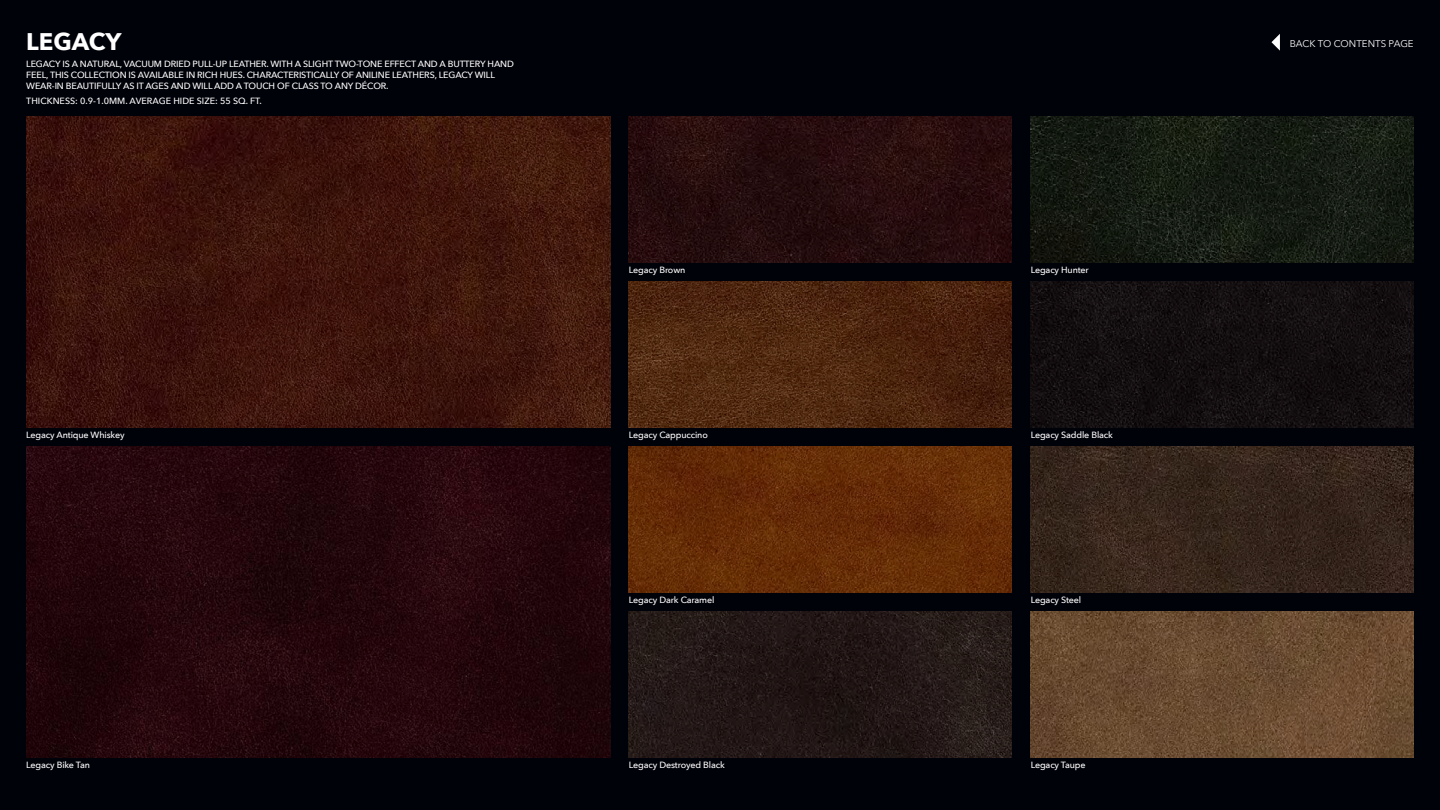
<style>
.page{position:relative;width:1440px;height:810px;background:#000209}
.page>*{position:absolute;margin:0;border:0;box-sizing:border-box;transform-origin:0 0}
.t1{font:700 24px "Avenir Next";color:#fff}
.t2{font:9.75px "Avenir Next";color:#fff}
.t3{font:500 9px/10.8px "Avenir Next";letter-spacing:-.015em;color:#fff}
</style>
<div class="page">
<svg style="left:1271px;top:34px;width:9px;height:17px"></svg>
<img style="left:26px;top:116px;width:584px;height:312px">
<img style="left:26px;top:446px;width:584px;height:312px">
<img style="left:629px;top:281px;width:383px;height:147px">
<img style="left:629px;top:611px;width:383px;height:147px">
<img style="left:1031px;top:116px;width:383px;height:146px">
<img style="left:1031px;top:281px;width:383px;height:147px">
<img style="left:1031px;top:446px;width:383px;height:146px">
<img style="left:1031px;top:611px;width:383px;height:147px">
<img style="left:629px;top:446px;width:383px;height:146px">
<img style="left:629px;top:116px;width:383px;height:146px">
<h1 class="t1" style="left:26px;top:21px;width:97px">LEGACY</h1>
<p class="t3" style="left:26px;top:59px;width:489px">LEGACY IS A NATURAL, VACUUM DRIED PULL-UP LEATHER. WITH A SLIGHT TWO-TONE EFFECT AND A BUTTERY HAND<br>FEEL, THIS COLLECTION IS AVAILABLE IN RICH HUES. CHARACTERISTICALLY OF ANILINE LEATHERS, LEGACY WILL<br>WEAR-IN BEAUTIFULLY AS IT AGES AND WILL ADD A TOUCH OF CLASS TO ANY DÉCOR.</p>
<p class="t3" style="left:26px;top:95px;width:237px">THICKNESS: 0.9-1.0MM. AVERAGE HIDE SIZE: 55 SQ. FT.</p>
<p class="t3" style="left:26px;top:429px;width:100px">Legacy Antique Whiskey</p>
<p class="t3" style="left:26px;top:759px;width:65px">Legacy Bike Tan</p>
<p class="t3" style="left:629px;top:264px;width:58px">Legacy Brown</p>
<p class="t3" style="left:629px;top:429px;width:80px">Legacy Cappuccino</p>
<p class="t3" style="left:629px;top:594px;width:87px">Legacy Dark Caramel</p>
<p class="t3" style="left:629px;top:759px;width:97px">Legacy Destroyed Black</p>
<p class="t3" style="left:1031px;top:264px;width:60px">Legacy Hunter</p>
<p class="t3" style="left:1031px;top:429px;width:84px">Legacy Saddle Black</p>
<p class="t3" style="left:1031px;top:594px;width:52px">Legacy Steel</p>
<p class="t3" style="left:1031px;top:759px;width:56px">Legacy Taupe</p>
<p class="t2" style="left:1290px;top:35px;width:126px">BACK TO CONTENTS PAGE</p>
</div>
